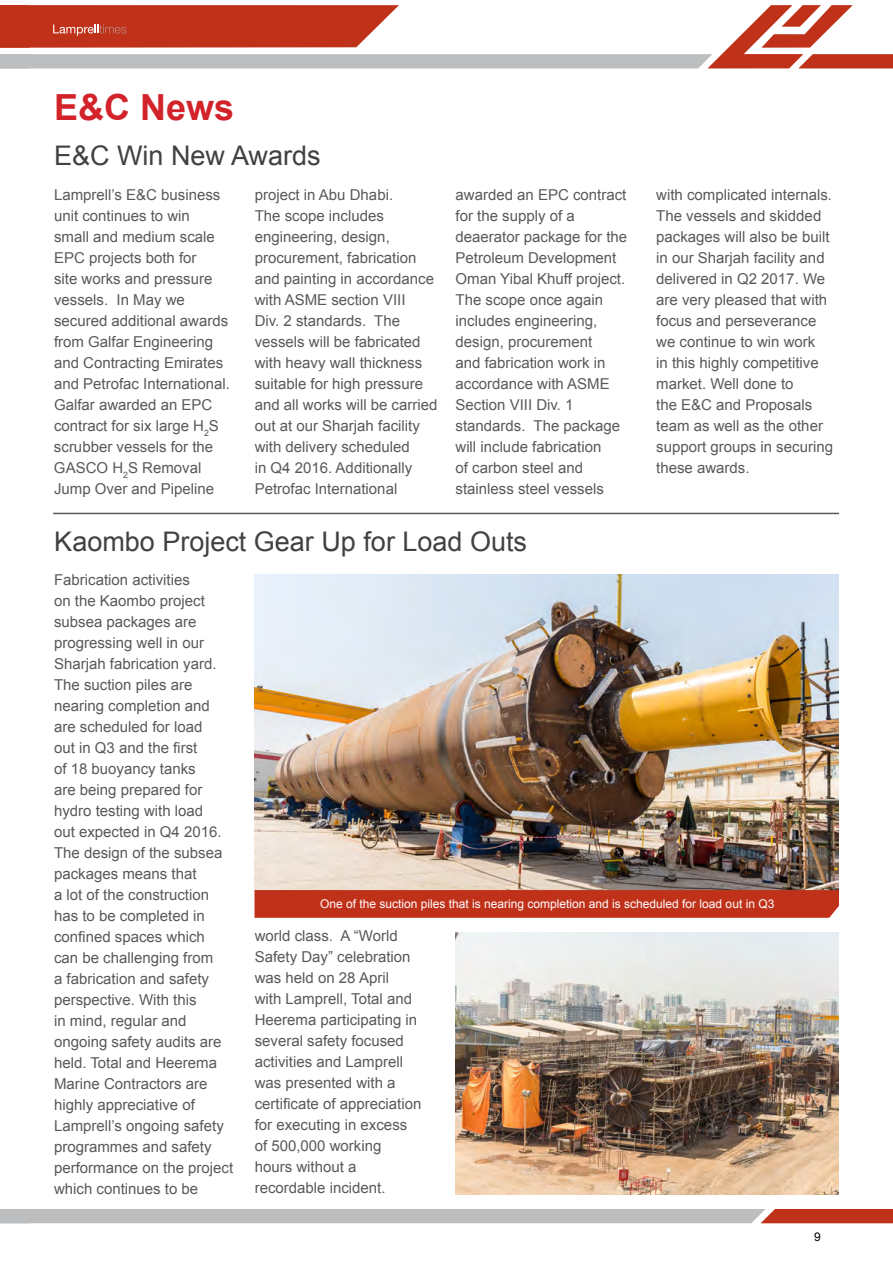
<style>
.page{position:relative;width:893px;height:1263px;background:#fff}
.page>*{position:absolute;margin:0;border:0;box-sizing:border-box;transform-origin:0 0}
.t1{font:700 36px "Arial";color:#d2232a}
.t2{font:27px "Arial";color:#414042}
.t3{font:15px/21px "Arial";color:#58595b}
.t4{font:12px "Arial";color:#fff}
.t5{font:12px "Arial";color:#000}
</style>
<div class="page">
<svg style="left:0;top:5px;width:893px;height:63px"></svg>
<svg style="left:0;top:1209px;width:893px;height:14px"></svg>
<img style="left:255px;top:574px;width:584px;height:316px">
<img style="left:456px;top:932px;width:383px;height:263px">
<hr style="left:53px;top:513px;width:786px;height:1px;background:#58595b">
<div style="left:254px;top:890px;width:585px;height:28px;background:#c0311a"></div>
<h1 class="t1" style="left:54px;top:83px;width:182px">E&amp;C News</h1>
<h2 class="t2" style="left:54px;top:138px;width:268px">E&amp;C Win New Awards</h2>
<p class="t3" style="left:54px;top:184px;width:177px">Lamprell’s E&amp;C business unit continues to win<br>small and medium scale<br>EPC projects both for<br>site works and pressure vessels. In May we secured additional awards from Galfar Engineering and Contracting Emirates and Petrofac International.<br>Galfar awarded an EPC contract for six large H<sub>2</sub>S scrubber vessels for the<br>GASCO H<sub>2</sub>S Removal<br>Jump Over and Pipeline</p>
<p class="t3" style="left:255px;top:184px;width:184px">project in Abu Dhabi.<br>The scope includes engineering, design, procurement, fabrication and painting in accordance with ASME section VIII<br>Div. 2 standards. The vessels will be fabricated with heavy wall thickness suitable for high pressure and all works will be carried out at our Sharjah facility with delivery scheduled<br>in Q4 2016. Additionally<br>Petrofac International</p>
<p class="t3" style="left:455px;top:184px;width:173px">awarded an EPC contract for the supply of a deaerator package for the<br>Petroleum Development<br>Oman Yibal Khuff project.<br>The scope once again includes engineering, design, procurement<br>and fabrication work in accordance with ASME<br>Section VIII Div. 1 standards. The package will include fabrication<br>of carbon steel and stainless steel vessels</p>
<p class="t3" style="left:656px;top:184px;width:178px">with complicated internals.<br>The vessels and skidded packages will also be built in our Sharjah facility and delivered in Q2 2017. We are very pleased that with focus and perseverance we continue to win work<br>in this highly competitive market. Well done to<br>the E&amp;C and Proposals team as well as the other support groups in securing these awards.</p>
<h2 class="t2" style="left:54px;top:524px;width:474px">Kaombo Project Gear Up for Load Outs</h2>
<p class="t3" style="left:54px;top:569px;width:181px">Fabrication activities<br>on the Kaombo project subsea packages are progressing well in our<br>Sharjah fabrication yard.<br>The suction piles are nearing completion and are scheduled for load<br>out in Q3 and the first<br>of 18 buoyancy tanks<br>are being prepared for hydro testing with load<br>out expected in Q4 2016.<br>The design of the subsea packages means that<br>a lot of the construction has to be completed in confined spaces which<br>can be challenging from<br>a fabrication and safety perspective. With this<br>in mind, regular and ongoing safety audits are held. Total and Heerema<br>Marine Contractors are highly appreciative of<br>Lamprell’s ongoing safety programmes and safety performance on the project which continues to be</p>
<p class="t4" style="left:320px;top:896px;width:456px">One of the suction piles that is nearing completion and is scheduled for load out in Q3</p>
<p class="t3" style="left:255px;top:925px;width:168px">world class. A “World<br>Safety Day” celebration was held on 28 April<br>with Lamprell, Total and<br>Heerema participating in several safety focused activities and Lamprell was presented with a certificate of appreciation for executing in excess of 500,000 working hours without a recordable incident.</p>
<p class="t5" style="left:814px;top:1229px;width:8px">9</p>
</div>
